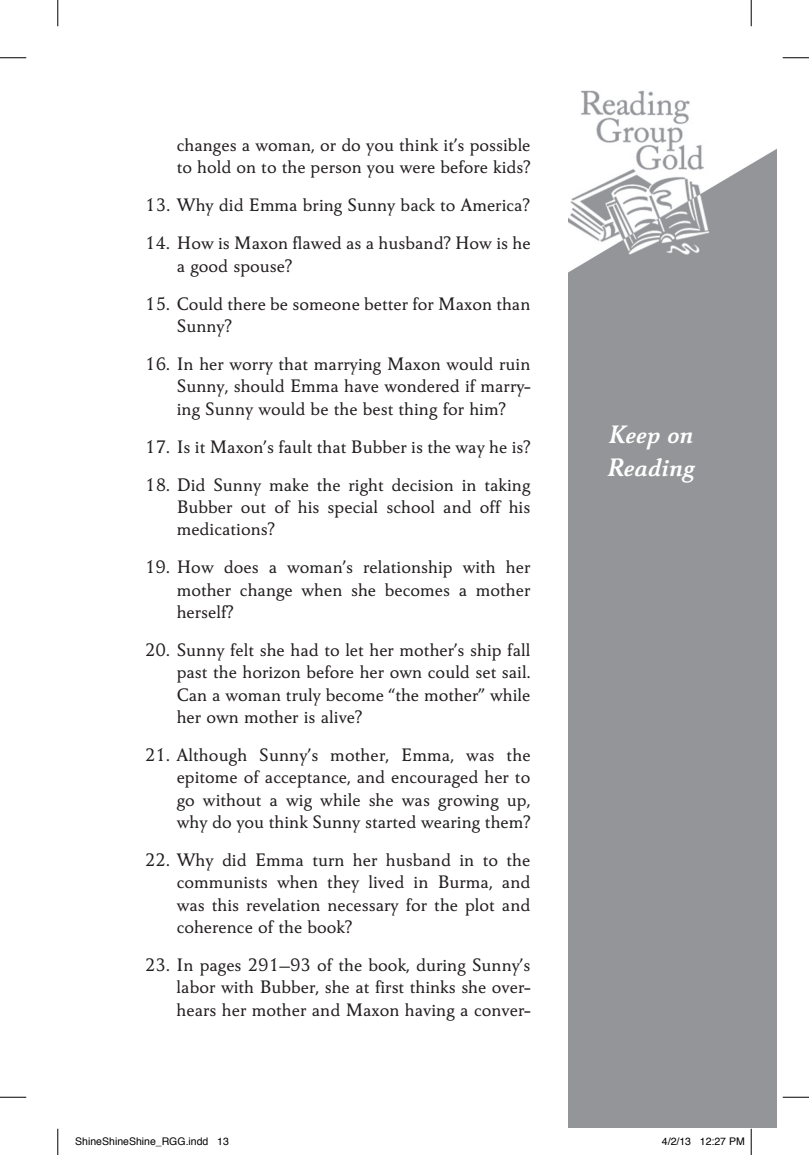
<style>
.page{position:relative;width:809px;height:1155px;background:#fff}
.page>*{position:absolute;margin:0;border:0;box-sizing:border-box;transform-origin:0 0}
.t1{font:italic 700 26.25px/33.2px "Carre Noir Std";color:#fff}
.t2{font:500 18.9px/22.2px "Carre Noir Std";color:#231f20;text-align:justify}
.t3{font:10.5px "Helvetica";color:#000}
</style>
<div class="page">
<img style="left:568px;top:90px;width:208px;height:1037px">
<svg style="left:0;top:57px;width:26px;height:1px"></svg>
<svg style="left:782px;top:57px;width:26px;height:1px"></svg>
<svg style="left:0;top:1097px;width:26px;height:1px"></svg>
<svg style="left:782px;top:1097px;width:26px;height:1px"></svg>
<svg style="left:57px;top:0;width:1px;height:26px"></svg>
<svg style="left:57px;top:1129px;width:1px;height:26px"></svg>
<svg style="left:750px;top:0;width:1px;height:26px"></svg>
<svg style="left:750px;top:1129px;width:1px;height:26px"></svg>
<p class="t2" style="left:177px;top:134px;width:355px">changes a woman, or do you think it’s possible to hold on to the person you were before kids?</p>
<p class="t2" style="left:145px;top:194px;width:386px">13. Why did Emma bring Sunny back to America?</p>
<p class="t2" style="left:177px;top:232px;width:355px;text-indent:-32px">14. How is Maxon flawed as a husband? How is he a good spouse?</p>
<p class="t2" style="left:177px;top:293px;width:355px;text-indent:-32px">15. Could there be someone better for Maxon than<br>Sunny?</p>
<p class="t2" style="left:177px;top:353px;width:355px;text-indent:-32px">16. In her worry that marrying Maxon would ruin Sunny, should Emma have wondered if marry&shy;ing Sunny would be the best thing for him?</p>
<p class="t2" style="left:145px;top:436px;width:387px">17. Is it Maxon’s fault that Bubber is the way he is?</p>
<p class="t2" style="left:177px;top:474px;width:355px;text-indent:-32px">18. Did Sunny make the right decision in taking Bubber out of his special school and off his medications?</p>
<p class="t2" style="left:177px;top:556px;width:355px;text-indent:-32px">19. How does a woman’s relationship with her mother change when she becomes a mother herself?</p>
<p class="t2" style="left:177px;top:639px;width:355px;text-indent:-32px">20. Sunny felt she had to let her mother’s ship fall past the horizon before her own could set sail.<br>Can a woman truly become “the mother” while her own mother is alive?</p>
<p class="t2" style="left:177px;top:744px;width:355px;text-indent:-32px">21. Although Sunny’s mother, Emma, was the epitome of acceptance, and encouraged her to go without a wig while she was growing up, why do you think Sunny started wearing them?</p>
<p class="t2" style="left:177px;top:849px;width:355px;text-indent:-32px">22. Why did Emma turn her husband in to the communists when they lived in Burma, and was this revelation necessary for the plot and coherence of the book?</p>
<p class="t2" style="left:177px;top:954px;width:355px;text-indent:-32px">23. In pages 291–93 of the book, during Sunny’s labor with Bubber, she at first thinks she over&shy;hears her mother and Maxon having a conver-</p>
<h1 class="t1" style="left:607px;top:418px;width:89px">Keep on<br>Reading</h1>
<p class="t3" style="left:75px;top:1133px;width:155px">ShineShineShine_RGG.indd 13</p>
<p class="t3" style="left:662px;top:1133px;width:84px">4/2/13 12:27 PM</p>
</div>
